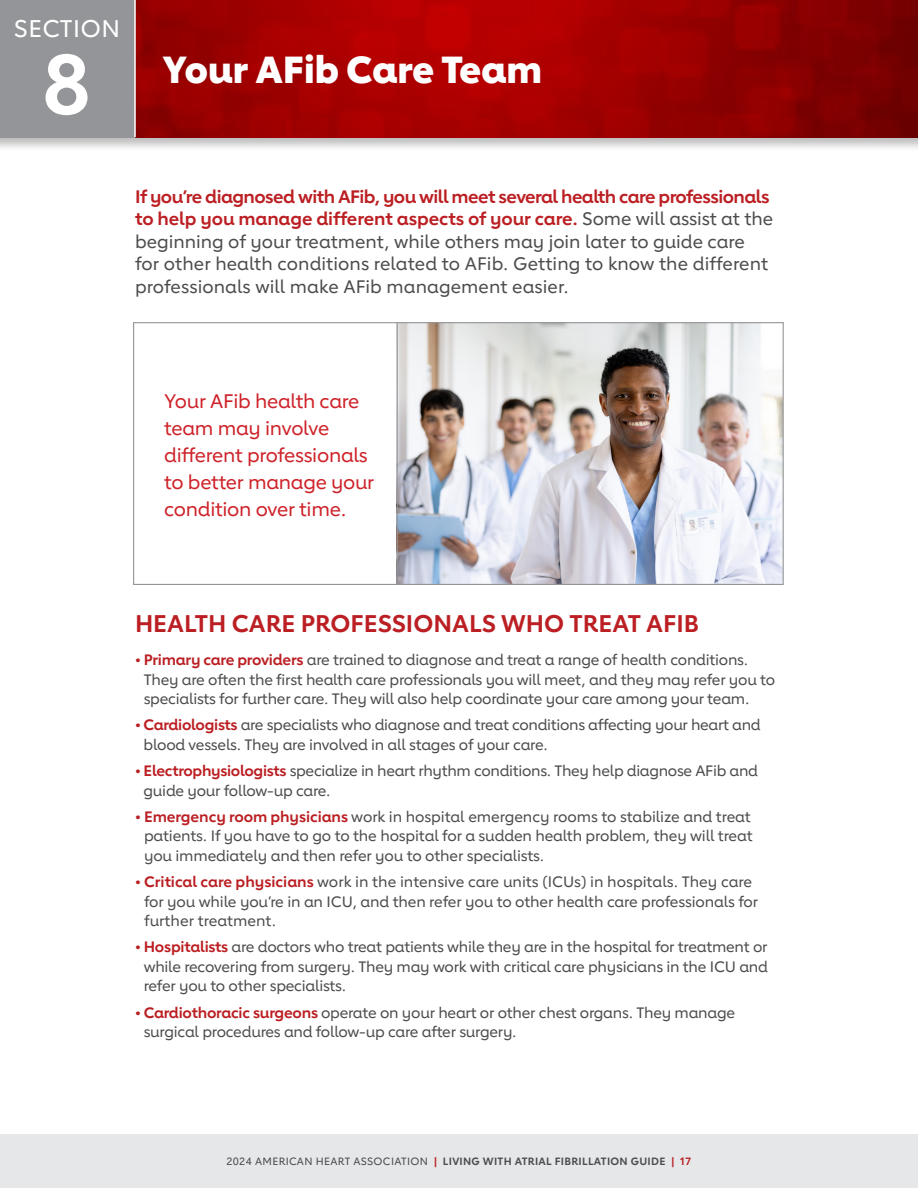
<style>
.page{position:relative;width:918px;height:1188px;background:#fff}
.page>*{position:absolute;margin:0;border:0;box-sizing:border-box;transform-origin:0 0}
.t1{font:700 84px "Lub Dub";color:#fff}
.t2{font:800 37.5px "Lub Dub";color:#fff}
.SUB_HD_1{font:700 24px "Lub Dub";color:#bb1f23}
.t3{font:500 24px "Lub Dub";letter-spacing:.02em;color:#fff}
.t4{font:500 19.5px/27px "Lub Dub";letter-spacing:-.015em;color:#ce232a}
.BODY_COPY_10_13_MED{font:500 18px/22.5px "Lub Dub";letter-spacing:.005em;color:#4b4c4d}
.BODY_COPY_10_13_MED-2{font:500 15px/19.5px "Lub Dub";letter-spacing:-.015em;color:#4b4c4d}
.t5{font:700 10.5px "Lub Dub";letter-spacing:.03em;color:#4b4c4d}
.s1{font-weight:700;color:#bb1f23}
.s2{font-weight:500}
.s3{color:#bb1f23}
</style>
<div class="page">
<div style="left:0;top:1134px;width:918px;height:54px;background:#e6e7e9"></div>
<div style="left:0;top:0;width:918px;height:152px;background:#231f20;opacity:.3"></div>
<img style="left:136px;top:0;width:782px;height:137px">
<div style="left:0;top:0;width:134px;height:137px;background:#939598"></div>
<hr style="left:134px;top:0;width:2px;height:137px;background:#fff">
<img style="left:396px;top:324px;width:386px;height:259px">
<div style="left:133px;top:322px;width:651px;height:263px;border:1px solid #939598"></div>
<hr style="left:397px;top:323px;width:1px;height:261px;background:#939598">
<p class="t3" style="left:14px;top:15px;width:108px">SECTION</p>
<p class="t1" style="left:42px;top:34px;width:51px">8</p>
<p class="t2" style="left:162px;top:47px;width:382px">Your AFib Care Team</p>
<p class="BODY_COPY_10_13_MED" style="left:135px;top:185px;width:640px"><span class="s1">If you’re diagnosed with AFib, you will meet several health care professionals to help you manage different aspects of your care.</span> Some will assist at the beginning of your treatment, while others may join later to guide care for other health conditions related to AFib. Getting to know the different professionals will make AFib management easier.</p>
<p class="t4" style="left:164px;top:387px;width:211px">Your AFib health care team may involve different professionals to better manage your condition over time.</p>
<p class="SUB_HD_1" style="left:135px;top:609px;width:566px">HEALTH CARE PROFESSIONALS WHO TREAT AFIB</p>
<p class="BODY_COPY_10_13_MED-2" style="left:144px;top:650px;width:633px;text-indent:-9px"><span class="s1">• Primary care providers</span> are trained to diagnose and treat a range of health conditions.<br>They are often the first health care professionals you will meet, and they may refer you to specialists for further care. They will also help coordinate your care among your team.</p>
<p class="BODY_COPY_10_13_MED-2" style="left:144px;top:715px;width:619px;text-indent:-9px"><span class="s1">• Cardiologists</span> are specialists who diagnose and treat conditions affecting your heart and blood vessels. They are involved in all stages of your care.</p>
<p class="BODY_COPY_10_13_MED-2" style="left:144px;top:761px;width:616px;text-indent:-9px"><span class="s1">• Electrophysiologists</span> specialize in heart rhythm conditions. They help diagnose AFib and guide your follow-up care.</p>
<p class="BODY_COPY_10_13_MED-2" style="left:144px;top:807px;width:610px;text-align:justify;text-indent:-9px"><span class="s1">• Emergency room physicians</span> work in hospital emergency rooms to stabilize and treat patients. If you have to go to the hospital for a sudden health problem, they will treat you immediately and then refer you to other specialists.</p>
<p class="BODY_COPY_10_13_MED-2" style="left:144px;top:872px;width:615px;text-indent:-9px"><span class="s1">• Critical care physicians</span> work in the intensive care units (ICUs) in hospitals. They care for you while you’re in an ICU, and then refer you to other health care professionals for further treatment.</p>
<p class="BODY_COPY_10_13_MED-2" style="left:144px;top:937px;width:626px;text-align:justify;text-indent:-9px"><span class="s1">• Hospitalists</span> are doctors who treat patients while they are in the hospital for treatment or while recovering from surgery. They may work with critical care physicians in the ICU and refer you to other specialists.</p>
<p class="BODY_COPY_10_13_MED-2" style="left:144px;top:1002px;width:593px;text-indent:-9px"><span class="s1">• Cardiothoracic surgeons</span> operate on your heart or other chest organs. They manage surgical procedures and follow-up care after surgery.</p>
<p class="t5" style="left:226px;top:1155px;width:467px"><span class="s2">2024 AMERICAN HEART ASSOCIATION</span> <span class="s3">|</span> LIVING WITH ATRIAL FIBRILLATION GUIDE <span class="s3">| 17</span></p>
</div>
